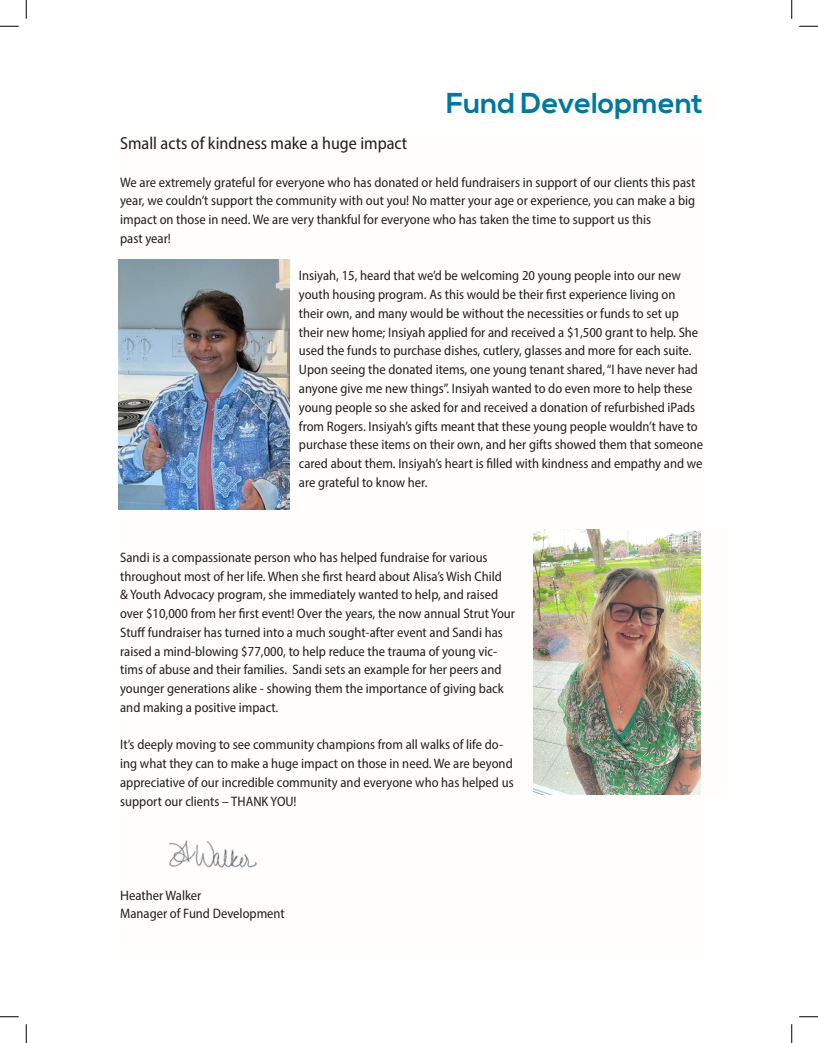
<style>
.page{position:relative;width:818px;height:1043px;background:#fff}
.page>*{position:absolute;margin:0;border:0;box-sizing:border-box;transform-origin:0 0}
.t1{font:700 28.75px "Nexa";color:#0077a0}
.t2{font:semi-condensed 17.5px "Myriad Pro";color:#231f20}
.t3{font:semi-condensed 13.75px/18.8px "Myriad Pro";color:#231f20}
.s1{font-stretch:normal}
</style>
<div class="page">
<img style="left:533px;top:530px;width:167px;height:264px">
<img style="left:119px;top:259px;width:171px;height:250px">
<img style="left:169px;top:840px;width:88px;height:28px">
<svg style="left:0;top:25px;width:19px;height:2px"></svg>
<svg style="left:799px;top:25px;width:19px;height:2px"></svg>
<svg style="left:0;top:1016px;width:19px;height:1px"></svg>
<svg style="left:799px;top:1016px;width:19px;height:1px"></svg>
<svg style="left:25px;top:0;width:2px;height:19px"></svg>
<svg style="left:25px;top:1024px;width:2px;height:18px"></svg>
<svg style="left:791px;top:0;width:1px;height:19px"></svg>
<svg style="left:791px;top:1024px;width:1px;height:18px"></svg>
<p class="t1" style="left:446px;top:87px;width:258px">Fund Development</p>
<p class="t2" style="left:120px;top:133px;width:289px">Small acts of kindness make a huge impact</p>
<p class="t3" style="left:120px;top:172px;width:576px">We are extremely grateful for everyone who has donated or held fundraisers in support of our clients this past year, we couldn’t support the community with out you! No matter your age or experience, you can make a big impact on those in need. We are very thankful for everyone who has taken the time to support us this<br>past year!</p>
<p class="t3" style="left:299px;top:266px;width:405px">Insiyah, 15, heard that we’d be welcoming 20 young people into our new youth housing program. As this would be their first experience living on their own, and many would be without the necessities or funds to set up their new home; Insiyah applied for and received a $1,500 grant to help. She used the funds to purchase dishes, cutlery, glasses and more for each suite.<br>Upon seeing the donated items, one young tenant shared, “I have never had anyone give me new things”. Insiyah wanted to do even more to help these young people so she asked for and received a donation of refurbished iPads from Rogers. Insiyah’s gifts meant that these young people wouldn’t have to purchase these items on their own, and her gifts showed them that someone cared about them. Insiyah’s heart is filled with kindness and empathy and we are grateful to know her.</p>
<p class="t3" style="left:120px;top:547px;width:396px">Sandi is a compassionate person who has helped fundraise for various throughout most of her life. When she first heard about Alisa’s Wish Child<br>&amp; Youth Advocacy program, she immediately wanted to help, and raised over $10,000 from her first event! Over the years, the now annual Strut Your Stuff fundraiser has turned into a much sought-after event and Sandi has raised a mind-blowing $77,000, to help reduce the trauma of young vic&shy;tims of abuse and their families. Sandi sets an example for her peers and younger generations alike - showing them the importance of giving back and making a positive impact.</p>
<p class="t3" style="left:120px;top:735px;width:395px">It’s deeply moving to see community champions from all walks of life do&shy;ing what they can to make a huge impact on those in need. We are beyond appreciative of our incredible community and everyone who has helped us support our clients – THANK YOU!</p>
<p class="t3" style="left:120px;top:885px;width:83px"><span class="s1">H</span>eather Walker</p>
<p class="t3" style="left:120px;top:904px;width:166px">Manager of Fund Development</p>
</div>
